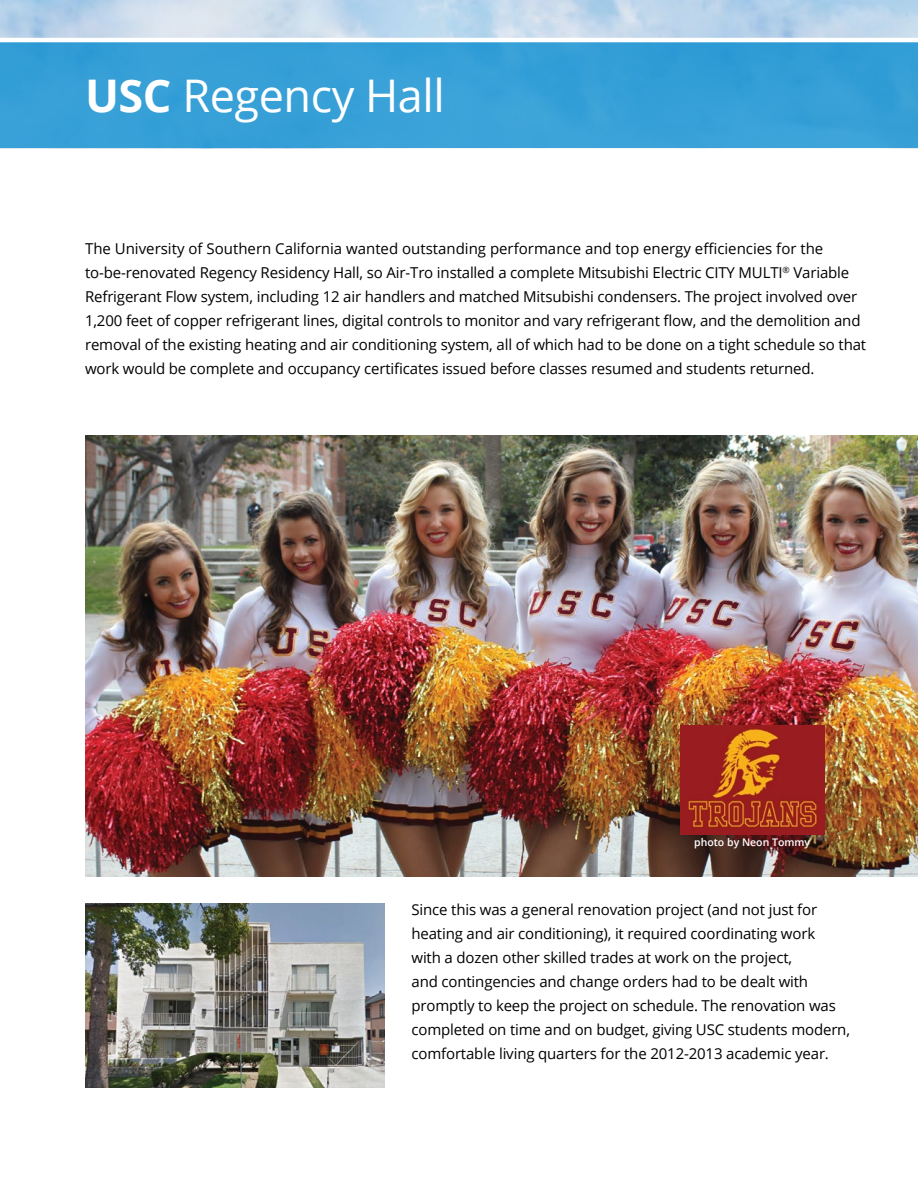
<style>
.page{position:relative;width:918px;height:1188px;background:#fff}
.page>*{position:absolute;margin:0;border:0;box-sizing:border-box;transform-origin:0 0}
.t1{font:45px "Open Sans";letter-spacing:-.01em;color:#fff}
.t2{font:15px/24px "Open Sans";letter-spacing:-.01em;color:#000}
.t3{font:600 10.5px "Open Sans";color:#fff}
.s1{font-weight:700}
</style>
<div class="page">
<div style="left:0;top:40px;width:918px;height:108px;background:#37a0d7"></div>
<hr style="left:0;top:38px;width:918px;height:4px;background:#fff">
<img style="left:85px;top:904px;width:299px;height:184px">
<img style="left:85px;top:435px;width:833px;height:442px">
<img style="left:680px;top:726px;width:144px;height:108px">
<h1 class="t1" style="left:85px;top:65px;width:361px"><span class="s1">USC</span> Regency Hall</h1>
<p class="t2" style="left:85px;top:237px;width:783px">The University of Southern California wanted outstanding performance and top energy efficiencies for the to-be-renovated Regency Residency Hall, so Air-Tro installed a complete Mitsubishi Electric CITY MULTI<sup>®</sup> Variable Refrigerant Flow system, including 12 air handlers and matched Mitsubishi condensers. The project involved over 1,200 feet of copper refrigerant lines, digital controls to monitor and vary refrigerant flow, and the demolition and removal of the existing heating and air conditioning system, all of which had to be done on a tight schedule so that work would be complete and occupancy certificates issued before classes resumed and students returned.</p>
<p class="t3" style="left:694px;top:835px;width:117px">photo by Neon Tommy</p>
<p class="t2" style="left:411px;top:897px;width:440px">Since this was a general renovation project (and not just for heating and air conditioning), it required coordinating work<br>with a dozen other skilled trades at work on the project,<br>and contingencies and change orders had to be dealt with promptly to keep the project on schedule. The renovation was completed on time and on budget, giving USC students modern, comfortable living quarters for the 2012-2013 academic year.</p>
</div>
